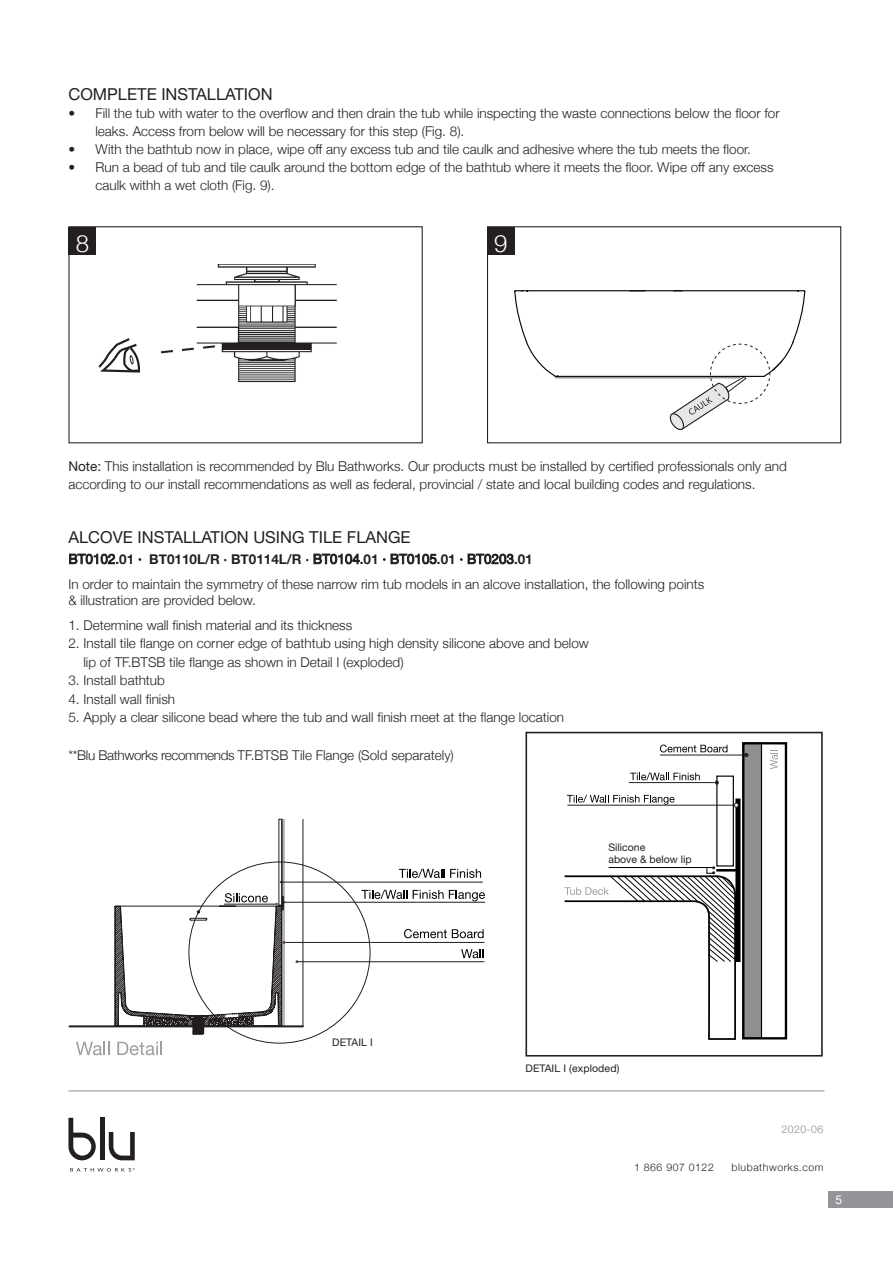
<style>
.page{position:relative;width:893px;height:1263px;background:#fff}
.page>*{position:absolute;margin:0;border:0;box-sizing:border-box;transform-origin:0 0}
.t1{font:300 24px "Helvetica Neue";color:#fff}
.t2{font:16.5px "Helvetica Neue";color:#231f20}
.t3{font:300 13.5px/18px "Helvetica Neue";color:#231f20}
.t4{font:12px "Helvetica Neue";color:#fff}
.t5{font:10.5px "Helvetica Neue";color:#231f20}
.t6{font:300 10.5px "Helvetica Neue";letter-spacing:.05em;color:#231f20}
.t7{font:300 10.5px "Helvetica Neue";letter-spacing:.05em;color:#8a8c8f}
.s1{font-weight:400}
.s2{font-weight:700}
</style>
<div class="page">
<div style="left:829px;top:1191px;width:64px;height:16px;background:#939598"></div>
<hr style="left:68px;top:1090px;width:756px;height:1px;background:#8a8c8f">
<div style="left:100px;top:1118px;width:5px;height:42px;background:#231f20"></div>
<svg style="left:68px;top:1118px;width:28px;height:42px"></svg>
<svg style="left:109px;top:1132px;width:26px;height:28px"></svg>
<svg style="left:70px;top:1168px;width:65px;height:3px"></svg>
<img style="left:161px;top:265px;width:176px;height:118px">
<svg style="left:98px;top:338px;width:42px;height:35px"></svg>
<div style="left:68px;top:226px;width:355px;height:217px;border:1px solid #231f20"></div>
<div style="left:487px;top:226px;width:354px;height:217px;border:1px solid #231f20"></div>
<div style="left:68px;top:227px;width:28px;height:28px;background:#231f20"></div>
<div style="left:487px;top:227px;width:28px;height:28px;background:#231f20"></div>
<hr style="left:558px;top:376px;width:206px;height:1px;background:#000">
<hr style="left:515px;top:290px;width:284px;height:1px;background:#000">
<svg style="left:514px;top:290px;width:44px;height:87px"></svg>
<svg style="left:630px;top:290px;width:176px;height:154px"></svg>
<hr style="left:555px;top:377px;width:185px;height:1px;background:#939598">
<hr style="left:282px;top:819px;width:3px;height:207px;background:#bcb7b8">
<hr style="left:282px;top:819px;width:1px;height:91px;background:#231f20">
<hr style="left:303px;top:819px;width:1px;height:207px;background:#201c1f">
<hr style="left:69px;top:1025px;width:234px;height:2px;background:#201c1f">
<hr style="left:285px;top:902px;width:200px;height:1px;background:#201c1f">
<hr style="left:280px;top:882px;width:202px;height:1px;background:#201c1f">
<hr style="left:297px;top:961px;width:187px;height:1px;background:#201c1f">
<svg style="left:399px;top:869px;width:82px;height:9px"></svg>
<svg style="left:361px;top:890px;width:46px;height:9px"></svg>
<svg style="left:413px;top:890px;width:72px;height:11px"></svg>
<svg style="left:461px;top:949px;width:22px;height:9px"></svg>
<svg style="left:76px;top:1042px;width:33px;height:13px"></svg>
<hr style="left:285px;top:942px;width:199px;height:1px;background:#201c1f">
<svg style="left:404px;top:929px;width:80px;height:9px"></svg>
<svg style="left:115px;top:893px;width:170px;height:162px"></svg>
<div style="left:279px;top:819px;width:3px;height:86px;border:1px solid #231f20"></div>
<div style="left:525px;top:732px;width:298px;height:324px;border:2px solid #231f20"></div>
<div style="left:743px;top:743px;width:19px;height:296px;background:#8f8f8f;border:1px solid #000"></div>
<div style="left:716px;top:775px;width:18px;height:91px;border:1px solid #000"></div>
<hr style="left:736px;top:799px;width:4px;height:163px;background:#000">
<div style="left:742px;top:742px;width:45px;height:297px;border:2px solid #000"></div>
<svg style="left:660px;top:744px;width:67px;height:8px"></svg>
<svg style="left:567px;top:795px;width:108px;height:10px"></svg>
<svg style="left:630px;top:772px;width:70px;height:8px"></svg>
<svg style="left:770px;top:750px;width:8px;height:19px"></svg>
<hr style="left:660px;top:755px;width:86px;height:1px;background:#241f21">
<svg style="left:744px;top:753px;width:4px;height:4px"></svg>
<hr style="left:629px;top:782px;width:88px;height:1px;background:#241f21">
<svg style="left:715px;top:780px;width:4px;height:5px"></svg>
<hr style="left:568px;top:805px;width:168px;height:1px;background:#241f21">
<svg style="left:734px;top:803px;width:5px;height:4px"></svg>
<svg style="left:564px;top:866px;width:173px;height:174px"></svg>
<p class="t2" style="left:68px;top:84px;width:206px">COMPLETE INSTALLATION</p>
<p class="t3" style="left:95px;top:103px;width:686px;text-indent:-27px">• Fill the tub with water to the overflow and then drain the tub while inspecting the waste connections below the floor for leaks. Access from below will be necessary for this step (Fig. 8).</p>
<p class="t3" style="left:68px;top:139px;width:684px">• With the bathtub now in place, wipe off any excess tub and tile caulk and adhesive where the tub meets the floor.</p>
<p class="t3" style="left:95px;top:157px;width:680px;text-indent:-27px">• Run a bead of tub and tile caulk around the bottom edge of the bathtub where it meets the floor. Wipe off any excess caulk withh a wet cloth (Fig. 9).</p>
<p class="t1" style="left:76px;top:224px;width:15px">8</p>
<p class="t1" style="left:494px;top:224px;width:15px">9</p>
<p class="t3" style="left:68px;top:456px;width:720px"><span class="s1">Note:</span> This installation is recommended by Blu Bathworks. Our products must be installed by certified professionals only and according to our install recommendations as well as federal, provincial / state and local building codes and regulations.</p>
<p class="t2" style="left:68px;top:527px;width:344px">ALCOVE INSTALLATION USING TILE FLANGE</p>
<p class="t3" style="left:68px;top:545px;width:637px;line-height:24.9px"><span class="s1">BT0102</span><span class="s2">.01</span> <span class="s1">·</span> <span class="s2">BT0110L/R · BT0114L/R ·</span> <span class="s1">BT0104</span><span class="s2">.01</span> <span class="s1">· BT0105</span><span class="s2">.01</span> <span class="s1">· BT0203</span><span class="s2">.01<br></span>In order to maintain the symmetry of these narrow rim tub models in an alcove installation, the following points</p>
<p class="t3" style="left:68px;top:590px;width:189px">&amp; illustration are provided below.</p>
<p class="t3" style="left:68px;top:615px;width:285px">1. Determine wall finish material and its thickness</p>
<p class="t3" style="left:68px;top:634px;width:522px">2. Install tile flange on corner edge of bathtub using high density silicone above and below</p>
<p class="t3" style="left:83px;top:652px;width:322px">lip of TF.BTSB tile flange as shown in Detail I (exploded)</p>
<p class="t3" style="left:68px;top:670px;width:98px">3. Install bathtub</p>
<p class="t3" style="left:68px;top:689px;width:108px">4. Install wall finish</p>
<p class="t3" style="left:68px;top:707px;width:497px">5. Apply a clear silicone bead where the tub and wall finish meet at the flange location</p>
<p class="t3" style="left:68px;top:746px;width:387px">**Blu Bathworks recommends TF.BTSB Tile Flange (Sold separately)</p>
<p class="t5" style="left:608px;top:841px;width:38px">Silicone</p>
<p class="t5" style="left:608px;top:853px;width:85px">above &amp; below lip</p>
<p class="t5" style="left:332px;top:1036px;width:42px">DETAIL I</p>
<p class="t5" style="left:525px;top:1062px;width:95px">DETAIL I (exploded)</p>
<p class="t7" style="left:781px;top:1121px;width:44px">2020-06</p>
<p class="t6" style="left:634px;top:1159px;width:81px">1 866 907 0122</p>
<p class="t6" style="left:732px;top:1159px;width:93px">blubathworks.com</p>
<p class="t4" style="left:835px;top:1191px;width:8px">5</p>
</div>
